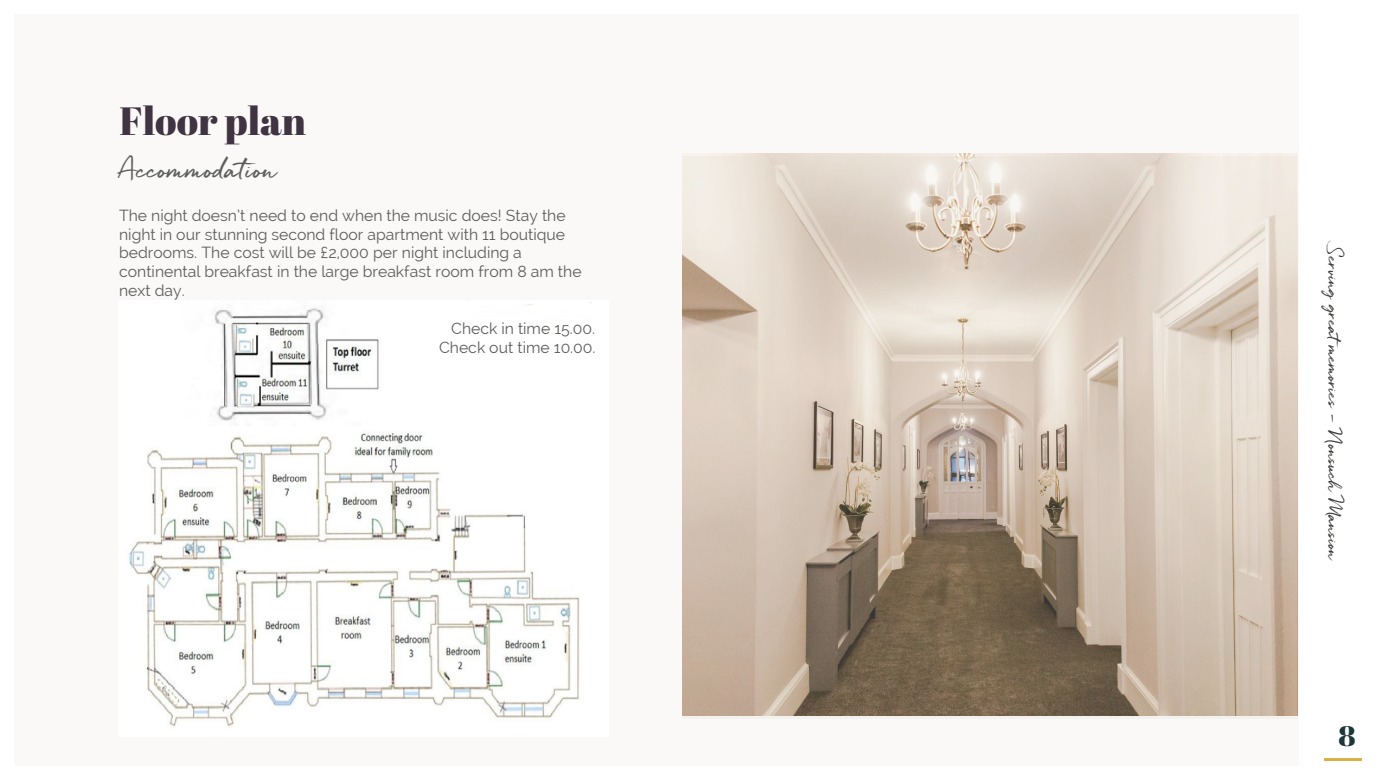
<style>
.page{position:relative;width:1386px;height:780px;background:#fff}
.page>*{position:absolute;margin:0;border:0;box-sizing:border-box;transform-origin:0 0}
.t1{font:39.38px "Abril Fatface";color:#403342}
.t2{font:28px "Abril Fatface";color:#1c373b}
.t3{font:24.5px "Quickbrush";color:#5d5d5c}
.t4{font:15.75px/18.9px "Raleway";color:#5d5d5c}
.t5{font:15.75px "Quickbrush";color:#3c3c3b}
</style>
<div class="page">
<div style="left:14px;top:14px;width:1285px;height:751px;background:#f7f5f2"></div>
<hr style="left:1323px;top:757px;width:38px;height:3px;background:#dbb143">
<img style="left:119px;top:300px;width:489px;height:436px">
<div style="left:682px;top:156px;width:614px;height:562px;background:#e2ded2;opacity:.24"></div>
<h2 class="t1" style="left:119px;top:94px;width:188px">Floor plan</h2>
<p class="t3" style="left:119px;top:154px;width:160px">Accommodation</p>
<p class="t4" style="left:119px;top:205px;width:464px">The night doesn’t need to end when the music does! Stay the night in our stunning second floor apartment with 11 boutique bedrooms. The cost will be £2,000 per night including a continental breakfast in the large breakfast room from 8 am the next day.</p>
<p class="t4" style="left:439px;top:319px;width:158px;text-align:right">Check in time 15.00.<br>Check out time 10.00.</p>
<p class="t5" style="left:1343px;top:243px;width:319px;rotate:90deg">Serving greatmemories – Nonsuch Mansion</p>
<h2 class="t2" style="left:1338px;top:716px;width:19px">8</h2>
</div>
